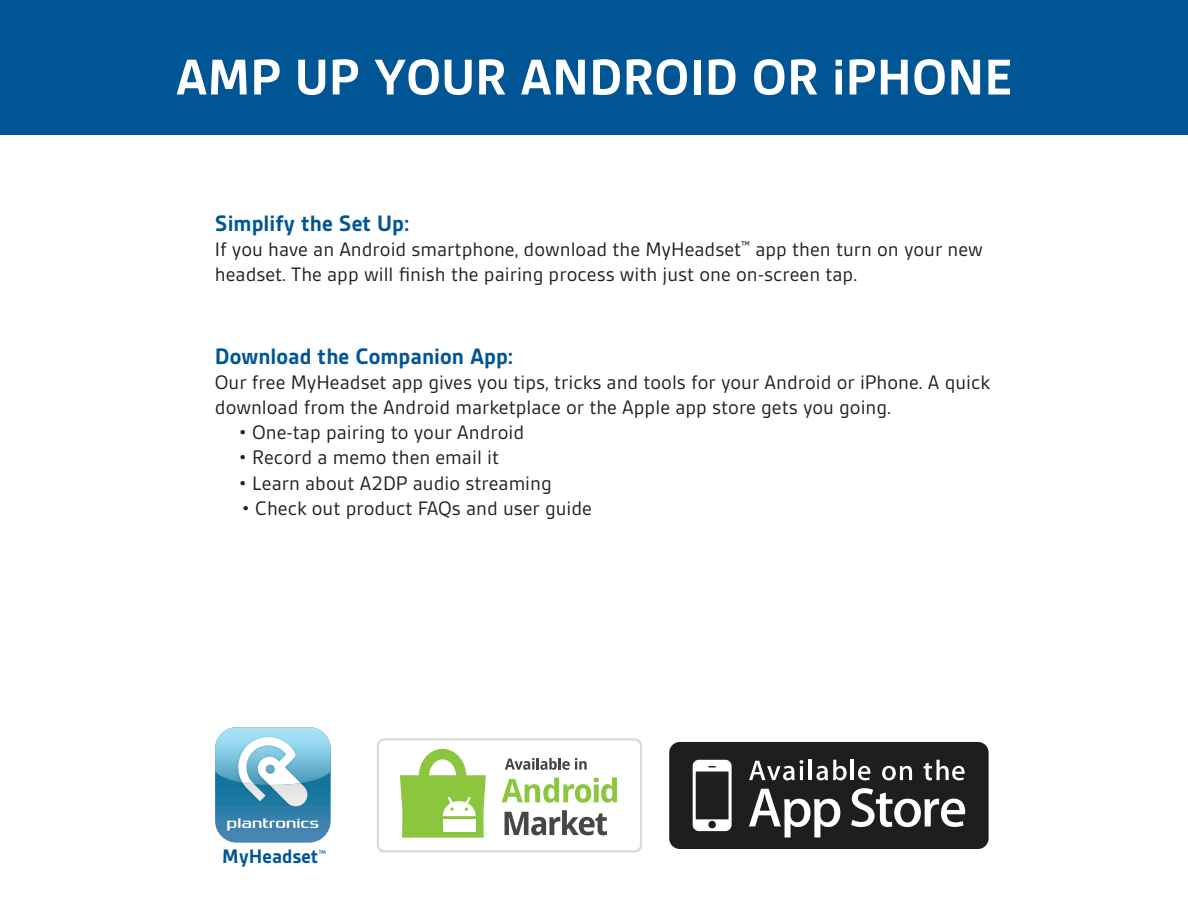
<style>
.page{position:relative;width:1188px;height:918px;background:#fff}
.page>*{position:absolute;margin:0;border:0;box-sizing:border-box;transform-origin:0 0}
.t1{font:700 54px "Gesta";color:#fff}
.t2{font:700 24px "Gesta";color:#005595}
.t3{font:21px/25.2px "Gesta";color:#231f20}
.t4{font:700 21px "Gesta";color:#005595}
</style>
<div class="page">
<div style="left:0;top:0;width:1188px;height:135px;background:#005595"></div>
<svg style="left:215px;top:727px;width:116px;height:116px;background:#78b2cd"></svg>
<svg style="left:669px;top:741px;width:320px;height:108px;background:#464344"></svg>
<div style="left:377px;top:738px;width:265px;height:115px;border:2px solid #d9dadc;border-radius:6px"></div>
<svg style="left:505px;top:758px;width:82px;height:12px"></svg>
<svg style="left:502px;top:778px;width:115px;height:25px"></svg>
<svg style="left:505px;top:810px;width:102px;height:25px"></svg>
<svg style="left:400px;top:748px;width:86px;height:90px"></svg>
<h1 class="t1" style="left:176px;top:49px;width:838px">AMP UP YOUR ANDROID OR iPHONE</h1>
<p class="t2" style="left:215px;top:211px;width:196px">Simplify the Set Up:</p>
<p class="t3" style="left:215px;top:237px;width:770px">If you have an Android smartphone, download the MyHeadset<sup>™</sup> app then turn on your new headset. The app will fi nish the pairing process with just one on-screen tap.</p>
<p class="t2" style="left:215px;top:344px;width:300px">Download the Companion App:</p>
<p class="t3" style="left:215px;top:370px;width:777px">Our free MyHeadset app gives you tips, tricks and tools for your Android or iPhone. A quick download from the Android marketplace or the Apple app store gets you going.</p>
<p class="t3" style="left:239px;top:420px;width:287px">• One-tap pairing to your Android</p>
<p class="t3" style="left:239px;top:445px;width:262px">• Record a memo then email it</p>
<p class="t3" style="left:239px;top:470px;width:314px">• Learn about A2DP audio streaming</p>
<p class="t3" style="left:242px;top:496px;width:352px">• Check out product FAQs and user guide</p>
<p class="t4" style="left:222px;top:845px;width:106px">MyHeadset<sup>™</sup></p>
</div>
